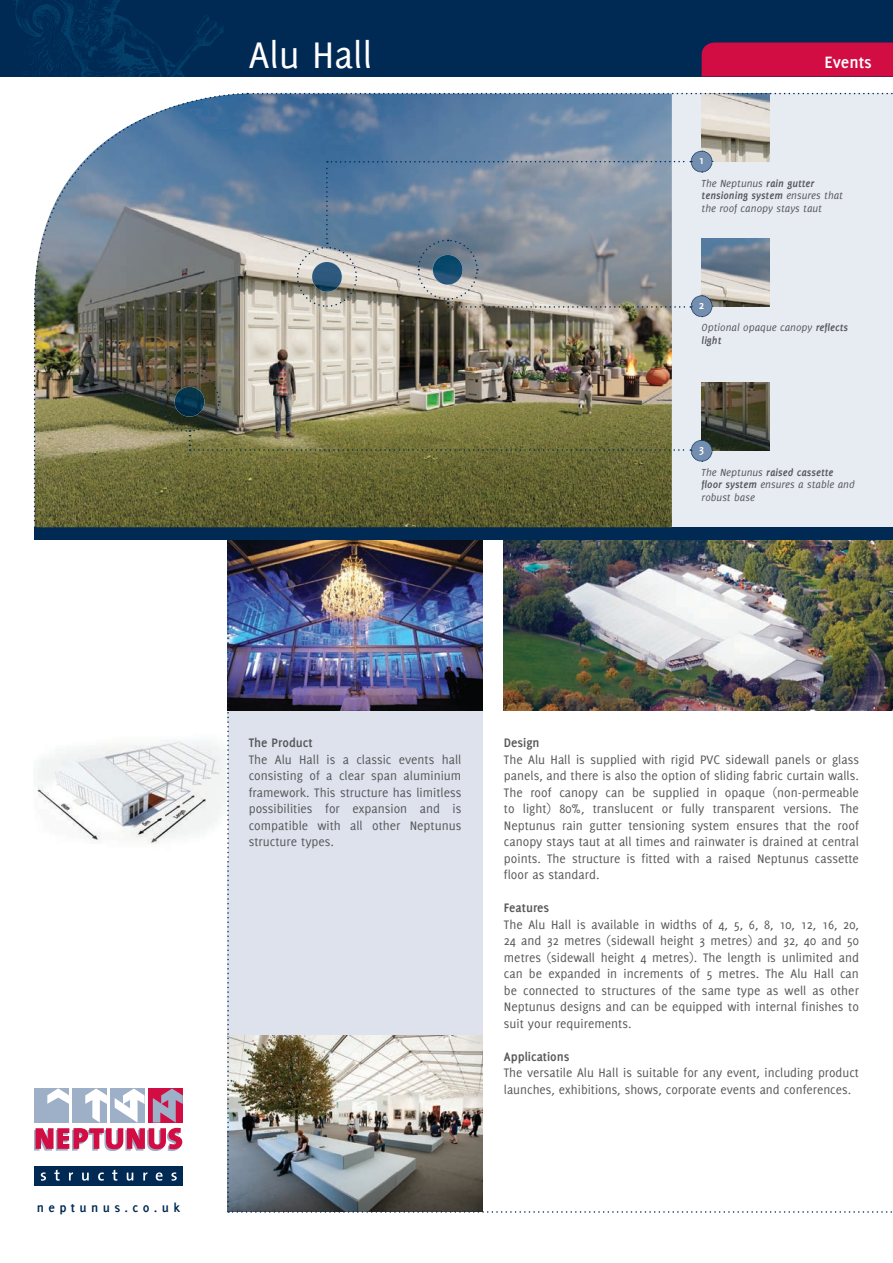
<style>
.page{position:relative;width:893px;height:1263px;background:#fff}
.page>*{position:absolute;margin:0;border:0;box-sizing:border-box;transform-origin:0 0}
.t1{font:40.5px "Delicious";color:#fff}
.t2{font:700 18px "Delicious";color:#fff}
.t3{font:13.5px/16.5px "Delicious";color:#57585a;text-align:justify}
.t4{font:700 13.5px "Delicious";color:#57585a}
.t5{font:700 13.5px "Delicious";letter-spacing:.315em;color:#002953}
.t6{font:700 12px "Delicious";color:#fff}
.t7{font:italic 11.25px/12.8px "Delicious";color:#57585a}
.s1{font-weight:700}
</style>
<div class="page">
<div style="left:0;top:0;width:893px;height:77px;background:#002953"></div>
<div style="left:702px;top:43px;width:191px;height:34px;background:#d20d44"></div>
<div style="left:34px;top:527px;width:859px;height:13px;background:#002953"></div>
<img style="left:37px;top:740px;width:189px;height:104px">
<svg style="left:13px;top:0;width:211px;height:77px"></svg>
<div style="left:34px;top:1166px;width:149px;height:20px;background:#002953"></div>
<svg style="left:34px;top:1128px;width:148px;height:23px"></svg>
<div style="left:35px;top:1088px;width:34px;height:34px;background:#9eafc8"></div>
<svg style="left:47px;top:1088px;width:22px;height:16px"></svg>
<div style="left:73px;top:1088px;width:34px;height:34px;background:#9eafc8"></div>
<svg style="left:85px;top:1088px;width:22px;height:34px"></svg>
<div style="left:111px;top:1088px;width:34px;height:34px;background:#9eafc8"></div>
<svg style="left:115px;top:1088px;width:30px;height:34px"></svg>
<div style="left:149px;top:1088px;width:34px;height:34px;background:linear-gradient(to bottom,#d20d44,#d20d44)"></div>
<svg style="left:153px;top:1088px;width:30px;height:34px"></svg>
<svg style="left:41px;top:1172px;width:5px;height:9px"></svg>
<svg style="left:54px;top:1170px;width:6px;height:10px"></svg>
<svg style="left:69px;top:1172px;width:4px;height:8px"></svg>
<svg style="left:82px;top:1172px;width:7px;height:9px"></svg>
<svg style="left:98px;top:1172px;width:6px;height:8px"></svg>
<svg style="left:112px;top:1170px;width:5px;height:10px"></svg>
<svg style="left:127px;top:1172px;width:6px;height:9px"></svg>
<svg style="left:143px;top:1172px;width:4px;height:8px"></svg>
<svg style="left:156px;top:1172px;width:7px;height:9px"></svg>
<svg style="left:171px;top:1172px;width:6px;height:9px"></svg>
<img style="left:227px;top:540px;width:666px;height:673px">
<img style="left:33px;top:92px;width:860px;height:436px">
<h1 class="t1" style="left:249px;top:32px;width:125px">Alu Hall</h1>
<p class="t6" style="left:699px;top:153px;width:7px">1</p>
<h2 class="t2" style="left:852px;top:52px;width:21px">???</h2>
<h2 class="t2" style="left:824px;top:52px;width:49px">Events</h2>
<p class="t7" style="left:702px;top:176px;width:143px">The Neptunus <span class="s1">rain gutter tensioning system</span> ensures that the roof canopy stays taut</p>
<p class="t6" style="left:699px;top:298px;width:7px">2</p>
<p class="t7" style="left:702px;top:321px;width:148px">Optional opaque canopy <span class="s1">reflects light</span></p>
<p class="t6" style="left:699px;top:442px;width:7px">3</p>
<p class="t7" style="left:702px;top:466px;width:155px">The Neptunus <span class="s1">raised cassette floor system</span> ensures a stable and robust base</p>
<p class="t5" style="left:37px;top:1200px;width:145px">neptunus.co.uk</p>
<p class="t4" style="left:249px;top:735px;width:65px">The Product</p>
<p class="t3" style="left:249px;top:751px;width:214px">The Alu Hall is a classic events hall consisting of a clear span aluminium framework. This structure has limitless possibilities for expansion and is compatible with all other Neptunus structure types.</p>
<p class="t4" style="left:504px;top:735px;width:37px">Design</p>
<p class="t3" style="left:504px;top:751px;width:357px">The Alu Hall is supplied with rigid PVC sidewall panels or glass panels, and there is also the option of sliding fabric curtain walls.<br>The roof canopy can be supplied in opaque (non-permeable to light) 80%, translucent or fully transparent versions. The Neptunus rain gutter tensioning system ensures that the roof canopy stays taut at all times and rainwater is drained at central points. The structure is fitted with a raised Neptunus cassette floor as standard.</p>
<p class="t4" style="left:504px;top:900px;width:47px">Features</p>
<p class="t3" style="left:504px;top:916px;width:357px">The Alu Hall is available in widths of 4, 5, 6, 8, 10, 12, 16, 20, 24 and 32 metres (sidewall height 3 metres) and 32, 40 and 50 metres (sidewall height 4 metres). The length is unlimited and can be expanded in increments of 5 metres. The Alu Hall can be connected to structures of the same type as well as other Neptunus designs and can be equipped with internal finishes to suit your requirements.</p>
<p class="t4" style="left:504px;top:1048px;width:67px">Applications</p>
<p class="t3" style="left:504px;top:1064px;width:357px">The versatile Alu Hall is suitable for any event, including product launches, exhibitions, shows, corporate events and conferences.</p>
</div>
